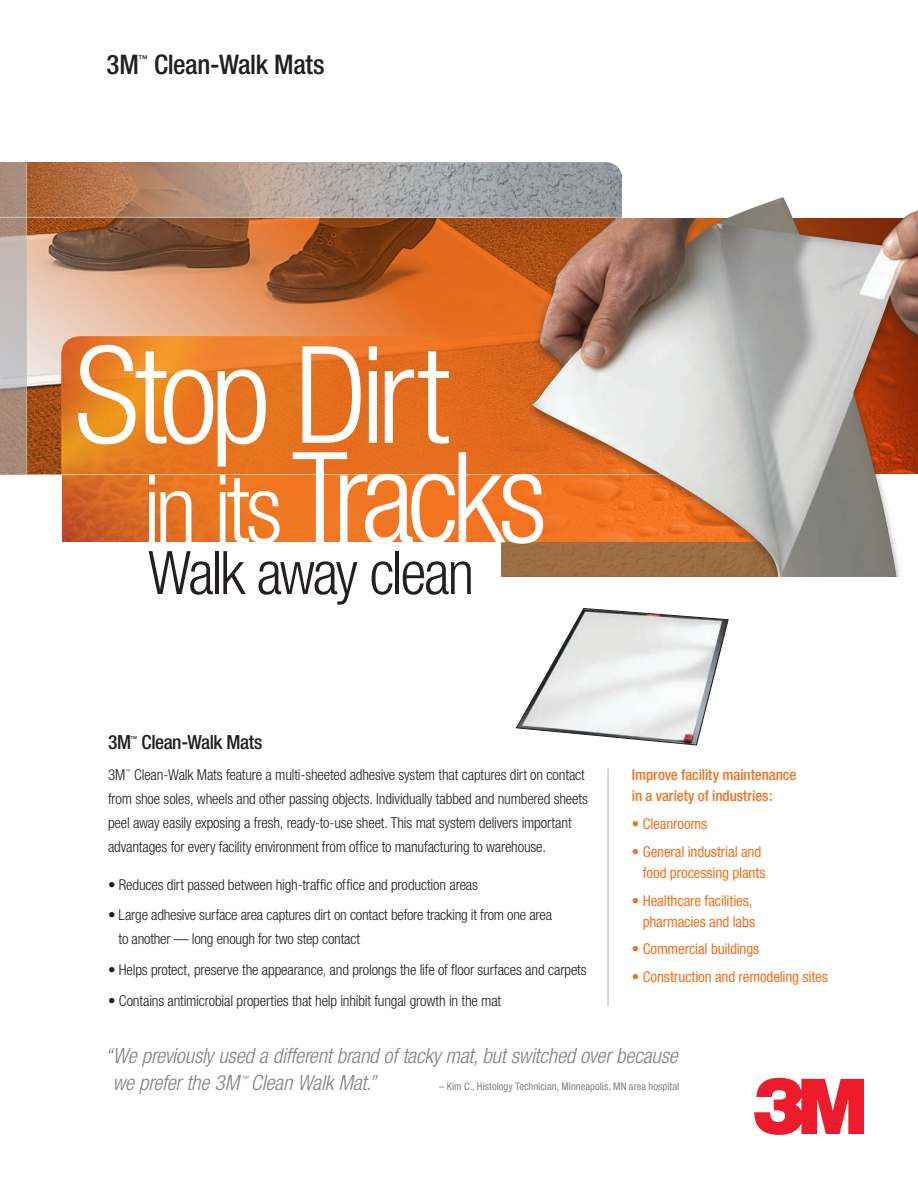
<style>
.page{position:relative;width:918px;height:1188px;background:#fff}
.page>*{position:absolute;margin:0;border:0;box-sizing:border-box;transform-origin:0 0}
.t1{font:300 condensed 135px "Helvetica Neue";letter-spacing:-.05em;color:#fff}
.t2{font:300 condensed 126px "Helvetica Neue";letter-spacing:-.055em;color:#fff}
.t3{font:300 condensed 60px "Helvetica Neue";letter-spacing:-.04em;color:#231f20}
.t4{font:500 condensed 27px "Helvetica Neue";letter-spacing:-.015em;color:#231f20}
.t5{font:italic 300 condensed 21px/27px "Helvetica Neue";letter-spacing:-.005em;color:#808285}
.t6{font:500 condensed 19.5px "Helvetica Neue";letter-spacing:-.02em;color:#231f20}
.t7{font:300 condensed 15px/24px "Helvetica Neue";letter-spacing:-.01em;color:#231f20}
.t8{font:condensed 15px/21px "Helvetica Neue";letter-spacing:-.01em;color:#f47321;text-align:right}
.t9{font:500 condensed 15px/21px "Helvetica Neue";letter-spacing:-.005em;color:#f47321}
.t10{font:condensed 10.5px "Helvetica Neue";letter-spacing:.005em;color:#808285}
.t11{font:500 condensed 9.45px "Helvetica Neue";color:#231f20}
.t12{font:italic condensed 7.35px "Helvetica Neue";color:#808285}
.t13{font:500 condensed 6.9px "Helvetica Neue";color:#231f20}
.t14{font:300 condensed 5.25px "Helvetica Neue";color:#231f20}
.s1{font-size:94.5px}
</style>
<div class="page">
<svg style="left:754px;top:1078px;width:110px;height:57px"></svg>
<hr style="left:608px;top:769px;width:1px;height:237px;background:#aeafb3">
<img style="left:27px;top:218px;width:498px;height:172px">
<svg style="left:456px;top:336px;width:69px;height:206px;background:#e56c1e"></svg>
<img style="left:62px;top:336px;width:394px;height:206px">
<svg style="left:0;top:162px;width:611px;height:1px"></svg>
<img style="left:27px;top:163px;width:595px;height:54px">
<img style="left:501px;top:542px;width:24px;height:35px">
<hr style="left:0;top:474px;width:918px;height:1px;background:#fff">
<svg style="left:0;top:163px;width:27px;height:312px;background:#b5a49b"></svg>
<hr style="left:0;top:217px;width:918px;height:1px;background:#fff">
<div style="left:525px;top:213px;width:393px;height:376px;background:#231f20;opacity:.5"></div>
<img style="left:532px;top:218px;width:386px;height:359px">
<div style="left:442px;top:578px;width:476px;height:60px;background:#fff"></div>
<div style="left:623px;top:157px;width:295px;height:61px;background:#fff"></div>
<svg style="left:515px;top:608px;width:214px;height:138px"></svg>
<img style="left:704px;top:197px;width:214px;height:34px">
<h3 class="t4" style="left:107px;top:48px;width:34px">3M</h3>
<p class="t11" style="left:138px;top:53px;width:11px">™</p>
<h3 class="t4" style="left:154px;top:48px;width:172px">Clean-Walk Mats</h3>
<h1 class="t1" style="left:75px;top:318px;width:377px">Stop Dirt</h1>
<h2 class="t2" style="left:143px;top:425px;width:405px"><span class="s1">in its</span> Tracks</h2>
<h3 class="t3" style="left:148px;top:538px;width:328px">Walk away clean</h3>
<h3 class="t6" style="left:108px;top:731px;width:25px">3M</h3>
<p class="t13" style="left:131px;top:734px;width:8px">™</p>
<h3 class="t6" style="left:142px;top:731px;width:122px">Clean-Walk Mats</h3>
<p class="t7" style="left:108px;top:763px;width:19px">3M</p>
<p class="t14" style="left:125px;top:769px;width:7px">™</p>
<p class="t7" style="left:108px;top:763px;width:481px;text-indent:26px">Clean-Walk Mats feature a multi-sheeted adhesive system that captures dirt on contact from shoe soles, wheels and other passing objects. Individually tabbed and numbered sheets peel away easily exposing a fresh, ready-to-use sheet. This mat system delivers important advantages for every facility environment from office to manufacturing to warehouse.</p>
<p class="t7" style="left:108px;top:872px;width:372px">• Reduces dirt passed between high-traffic office and production areas</p>
<p class="t7" style="left:119px;top:903px;width:435px;text-indent:-11px">• Large adhesive surface area captures dirt on contact before tracking it from one area to another — long enough for two step contact</p>
<p class="t7" style="left:108px;top:958px;width:480px">• Helps protect, preserve the appearance, and prolongs the life of floor surfaces and carpets</p>
<p class="t7" style="left:108px;top:988px;width:395px">• Contains antimicrobial properties that help inhibit fungal growth in the mat</p>
<p class="t9" style="left:632px;top:764px;width:166px">Improve facility maintenance in a variety of industries:</p>
<p class="t8" style="left:632px;top:813px;width:77px">• Cleanrooms</p>
<p class="t8" style="left:632px;top:841px;width:135px">• General industrial and food processing plants</p>
<p class="t8" style="left:632px;top:890px;width:125px">• Healthcare facilities, pharmacies and labs</p>
<p class="t8" style="left:632px;top:939px;width:129px">• Commercial buildings</p>
<p class="t8" style="left:632px;top:966px;width:197px">• Construction and remodeling sites</p>
<h3 class="t5" style="left:113px;top:1042px;width:566px;text-indent:-8px">“We previously used a different brand of tacky mat, but switched over because we prefer the 3M</h3>
<p class="t12" style="left:241px;top:1074px;width:9px">™</p>
<h3 class="t5" style="left:251px;top:1069px;width:127px">Clean Walk Mat.”</h3>
<p class="t10" style="left:439px;top:1080px;width:242px">– Kim C., Histology Technician, Minneapolis, MN area hospital</p>
</div>
